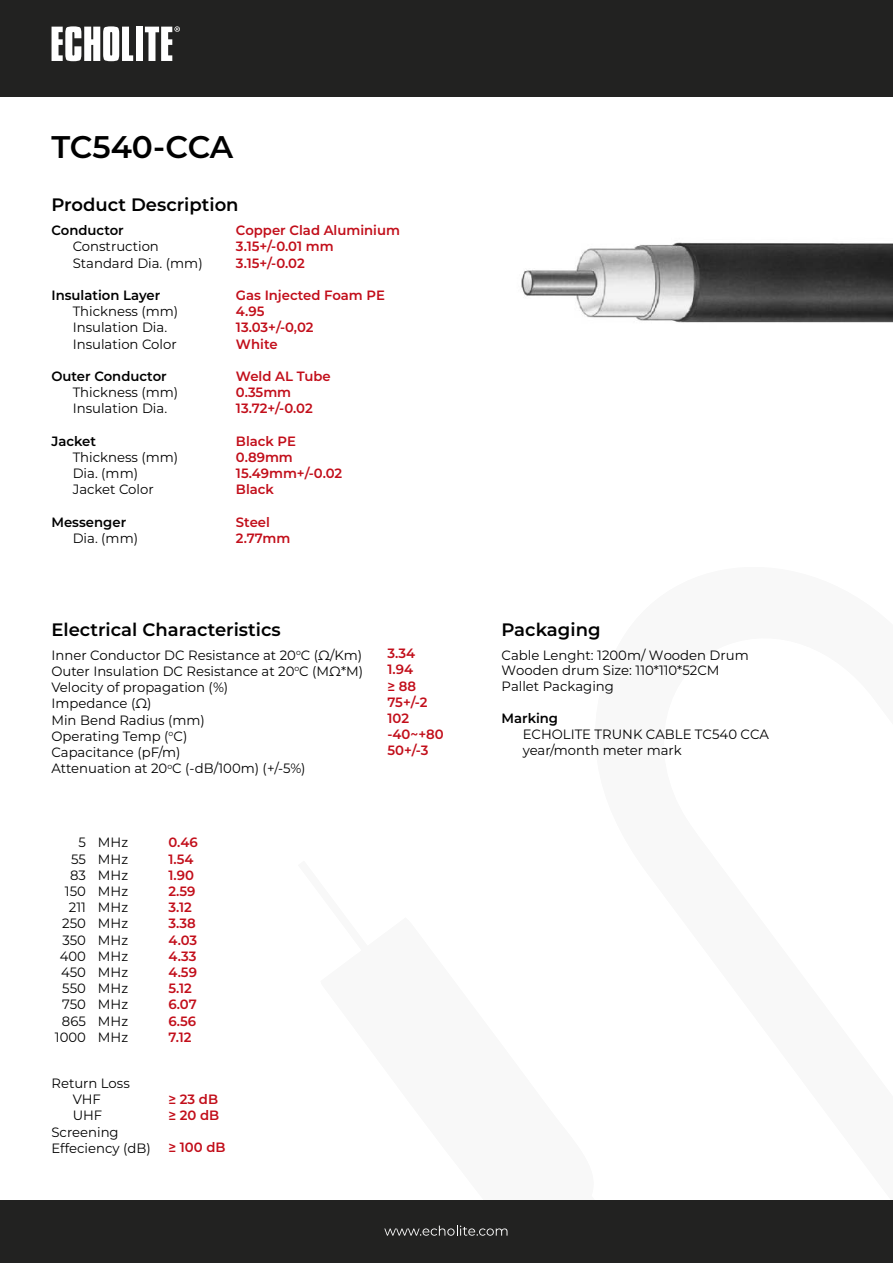
<style>
.page{position:relative;width:893px;height:1263px;background:#fff}
.page>*{position:absolute;margin:0;border:0;box-sizing:border-box;transform-origin:0 0}
.t1{font:600 31.35px "Montserrat";letter-spacing:-.01em;color:#000}
.t2{font:600 18px "Montserrat";color:#000}
.t3{font:13.5px/16.2px "Montserrat";color:#000}
.t4{font:600 13.5px/16.2px "Montserrat";color:#c20e1a}
.t5{font:600 13.5px "Montserrat";color:#000}
</style>
<div class="page">
<img style="left:521px;top:242px;width:372px;height:81px">
<div style="left:0;top:1200px;width:892px;height:63px;background:#222221"></div>
<div style="left:0;top:0;width:893px;height:96px;background:#222221"></div>
<svg style="left:52px;top:26px;width:81px;height:35px"></svg>
<div style="left:136px;top:27px;width:7px;height:34px;background:#fff"></div>
<svg style="left:145px;top:26px;width:35px;height:35px"></svg>
<h1 class="t1" style="left:51px;top:125px;width:183px">TC540-CCA</h1>
<h2 class="t2" style="left:51px;top:192px;width:189px">Product Description</h2>
<p class="t5" style="left:51px;top:221px;width:74px">Conductor</p>
<p class="t3" style="left:73px;top:238px;width:131px">Construction<br>Standard Dia. (mm)</p>
<p class="t5" style="left:51px;top:286px;width:110px">Insulation Layer</p>
<p class="t3" style="left:73px;top:303px;width:107px">Thickness (mm)<br>Insulation Dia.<br>Insulation Color</p>
<p class="t5" style="left:51px;top:367px;width:117px">Outer Conductor</p>
<p class="t3" style="left:73px;top:384px;width:107px">Thickness (mm)<br>Insulation Dia.</p>
<p class="t5" style="left:51px;top:431px;width:46px">Jacket</p>
<p class="t3" style="left:73px;top:449px;width:107px">Thickness (mm)<br>Dia. (mm)<br>Jacket Color</p>
<p class="t5" style="left:51px;top:512px;width:76px">Messenger</p>
<p class="t3" style="left:73px;top:530px;width:67px">Dia. (mm)</p>
<p class="t4" style="left:236px;top:222px;width:166px">Copper Clad Aluminium<br>3.15+/-0.01 mm<br>3.15+/-0.02</p>
<p class="t4" style="left:236px;top:286px;width:150px">Gas Injected Foam PE<br>4.95<br>13.03+/-0,02<br>White</p>
<p class="t4" style="left:236px;top:367px;width:96px">Weld AL Tube<br>0.35mm<br>13.72+/-0.02</p>
<p class="t4" style="left:236px;top:432px;width:108px">Black PE<br>0.89mm<br>15.49mm+/-0.02<br>Black</p>
<p class="t4" style="left:236px;top:513px;width:56px">Steel<br>2.77mm</p>
<h2 class="t2" style="left:51px;top:617px;width:231px">Electrical Characteristics</h2>
<p class="t3" style="left:51px;top:646px;width:313px">Inner Conductor DC Resistance at 20<sup>o</sup>C (Ω/Km)<br>Outer Insulation DC Resistance at 20<sup>o</sup>C (MΩ*M)<br>Velocity of propagation (%)<br>Impedance (Ω)<br>Min Bend Radius (mm)<br>Operating Temp (<sup>o</sup>C)<br>Capacitance (pF/m)<br>Attenuation at 20<sup>o</sup>C (-dB/100m) (+/-5%)</p>
<p class="t4" style="left:387px;top:645px;width:58px">3.34<br>1.94<br>≥ 88<br>75+/-2<br>102 -40~+80<br>50+/-3</p>
<p class="t3" style="left:55px;top:834px;width:33px;text-align:right">5<br>55<br>83<br>150<br>211<br>250<br>350<br>400<br>450<br>550<br>750<br>865<br>1000</p>
<p class="t3" style="left:98px;top:834px;width:32px;text-align:justify">MHz MHz MHz MHz MHz MHz MHz MHz MHz MHz MHz MHz MHz</p>
<p class="t4" style="left:168px;top:834px;width:31px">0.46<br>1.54<br>1.90<br>2.59<br>3.12<br>3.38<br>4.03<br>4.33<br>4.59<br>5.12<br>6.07<br>6.56<br>7.12</p>
<p class="t3" style="left:51px;top:1074px;width:80px">Return Loss</p>
<p class="t3" style="left:73px;top:1091px;width:30px">VHF</p>
<p class="t3" style="left:73px;top:1107px;width:31px">UHF</p>
<p class="t3" style="left:51px;top:1123px;width:69px">Screening</p>
<p class="t3" style="left:51px;top:1139px;width:101px">Effeciency (dB)</p>
<p class="t4" style="left:168px;top:1090px;width:52px">≥ 23 dB ≥ 20 dB</p>
<p class="t4" style="left:168px;top:1139px;width:59px">≥ 100 dB</p>
<h2 class="t2" style="left:501px;top:617px;width:101px">Packaging</h2>
<p class="t3" style="left:501px;top:646px;width:249px">Cable Lenght: 1200m/ Wooden Drum<br>Wooden drum Size: 110*110*52CM<br>Pallet Packaging</p>
<p class="t5" style="left:501px;top:709px;width:58px">Marking</p>
<p class="t3" style="left:523px;top:726px;width:248px">ECHOLITE TRUNK CABLE TC540 CCA year/month meter mark</p>
</div>
